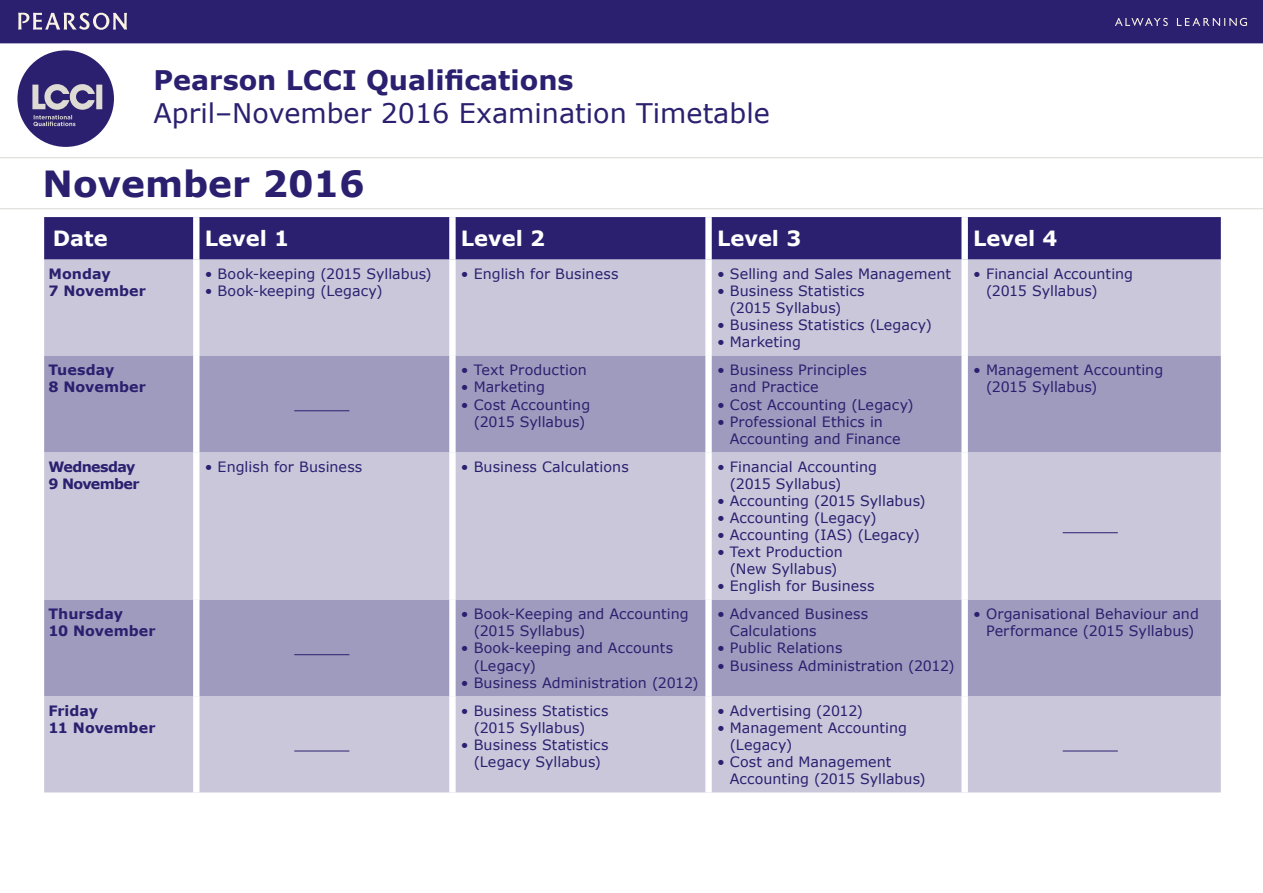
<style>
.page{position:relative;width:1263px;height:893px;background:#fff}
.page>*{position:absolute;margin:0;border:0;box-sizing:border-box;transform-origin:0 0}
.t1{font:700 36px "Verdana";color:#2a206f}
.t2{font:27px "Verdana";color:#2a206f}
.t3{font:700 27px "Verdana";color:#2a206f}
.t4{font:700 21px "Verdana";color:#fff}
.t5{font:14.25px/17.1px "Verdana";letter-spacing:.005em;color:#2a206f}
.t6{font:700 14.25px/17.1px "Verdana";color:#2a206f}
.t7{font:700 14.25px/17.1px "Verdana";letter-spacing:-.045em;color:#2a206f}
</style>
<div class="page">
<div style="left:0;top:0;width:1263px;height:43px;background:#2a206f"></div>
<hr style="left:0;top:157px;width:1263px;height:1px;background:#dedbd6">
<hr style="left:0;top:208px;width:1263px;height:1px;background:#dedbd6">
<svg style="left:18px;top:13px;width:109px;height:17px"></svg>
<svg style="left:1115px;top:18px;width:132px;height:8px"></svg>
<div style="left:17px;top:50px;width:97px;height:97px;background:#2a206f;border-radius:50%"></div>
<svg style="left:32px;top:84px;width:70px;height:42px"></svg>
<div style="left:44px;top:217px;width:1177px;height:43px;background:#2a206f"></div>
<div style="left:44px;top:260px;width:1177px;height:532px;background:#cac7db"></div>
<svg style="left:44px;top:356px;width:1177px;height:340px;background:#b1aeca"></svg>
<div style="left:193px;top:217px;width:6px;height:43px;background:#fff"></div>
<div style="left:193px;top:260px;width:6px;height:96px;background:#fff"></div>
<div style="left:193px;top:356px;width:6px;height:96px;background:#fff"></div>
<div style="left:193px;top:452px;width:6px;height:148px;background:#fff"></div>
<div style="left:193px;top:600px;width:6px;height:96px;background:#fff"></div>
<div style="left:193px;top:696px;width:6px;height:96px;background:#fff"></div>
<div style="left:705px;top:217px;width:7px;height:43px;background:#fff"></div>
<div style="left:705px;top:260px;width:7px;height:96px;background:#fff"></div>
<div style="left:705px;top:356px;width:7px;height:96px;background:#fff"></div>
<div style="left:705px;top:452px;width:7px;height:148px;background:#fff"></div>
<div style="left:705px;top:600px;width:7px;height:96px;background:#fff"></div>
<div style="left:705px;top:696px;width:7px;height:96px;background:#fff"></div>
<div style="left:449px;top:217px;width:7px;height:43px;background:#fff"></div>
<div style="left:449px;top:260px;width:7px;height:96px;background:#fff"></div>
<div style="left:449px;top:356px;width:7px;height:96px;background:#fff"></div>
<div style="left:449px;top:452px;width:7px;height:148px;background:#fff"></div>
<div style="left:449px;top:600px;width:7px;height:96px;background:#fff"></div>
<div style="left:449px;top:696px;width:7px;height:96px;background:#fff"></div>
<div style="left:961px;top:217px;width:7px;height:43px;background:#fff"></div>
<div style="left:961px;top:260px;width:7px;height:96px;background:#fff"></div>
<div style="left:961px;top:356px;width:7px;height:96px;background:#fff"></div>
<div style="left:961px;top:452px;width:7px;height:148px;background:#fff"></div>
<div style="left:961px;top:600px;width:7px;height:96px;background:#fff"></div>
<div style="left:961px;top:696px;width:7px;height:96px;background:#fff"></div>
<hr style="left:294px;top:410px;width:55px;height:1px;background:#2a206f">
<hr style="left:1063px;top:532px;width:55px;height:1px;background:#2a206f">
<hr style="left:294px;top:654px;width:55px;height:1px;background:#2a206f">
<hr style="left:294px;top:751px;width:55px;height:1px;background:#2a206f">
<hr style="left:1063px;top:751px;width:55px;height:1px;background:#2a206f">
<h2 class="t3" style="left:153px;top:61px;width:422px">Pearson LCCI Qualifications</h2>
<h2 class="t2" style="left:153px;top:94px;width:618px">April–November 2016 Examination Timetable</h2>
<h1 class="t1" style="left:43px;top:158px;width:324px">November 2016</h1>
<h3 class="t4" style="left:53px;top:224px;width:56px">Date</h3>
<h3 class="t4" style="left:205px;top:224px;width:86px">Level 1</h3>
<h3 class="t4" style="left:461px;top:224px;width:86px">Level 2</h3>
<h3 class="t4" style="left:717px;top:224px;width:86px">Level 3</h3>
<h3 class="t4" style="left:973px;top:224px;width:86px">Level 4</h3>
<p class="t6" style="left:48px;top:265px;width:99px">Monday<br>7 November</p>
<p class="t5" style="left:205px;top:265px;width:228px">• Book-keeping (2015 Syllabus)</p>
<p class="t5" style="left:461px;top:265px;width:159px">• English for Business</p>
<p class="t5" style="left:717px;top:265px;width:235px">• Selling and Sales Management</p>
<p class="t5" style="left:730px;top:282px;width:136px;text-indent:-13px">• Business Statistics (2015 Syllabus)</p>
<p class="t5" style="left:717px;top:316px;width:216px">• Business Statistics (Legacy)</p>
<p class="t5" style="left:717px;top:334px;width:85px">• Marketing</p>
<p class="t5" style="left:986px;top:265px;width:149px;text-indent:-13px">• Financial Accounting (2015 Syllabus)</p>
<p class="t5" style="left:205px;top:282px;width:179px">• Book-keeping (Legacy)</p>
<p class="t6" style="left:48px;top:361px;width:99px">Tuesday<br>8 November</p>
<p class="t5" style="left:461px;top:361px;width:127px">• Text Production</p>
<p class="t5" style="left:461px;top:379px;width:85px">• Marketing</p>
<p class="t5" style="left:461px;top:396px;width:131px;text-align:center">• Cost Accounting (2015 Syllabus)</p>
<p class="t5" style="left:730px;top:361px;width:138px;text-indent:-13px">• Business Principles and Practice</p>
<p class="t5" style="left:717px;top:396px;width:198px">• Cost Accounting (Legacy)</p>
<p class="t5" style="left:730px;top:413px;width:172px;text-indent:-13px">• Professional Ethics in<br>Accounting and Finance</p>
<p class="t7" style="left:48px;top:458px;width:93px">Wednesday<br>9 November</p>
<p class="t5" style="left:205px;top:458px;width:159px">• English for Business</p>
<p class="t5" style="left:461px;top:458px;width:169px">• Business Calculations</p>
<p class="t5" style="left:730px;top:458px;width:149px;text-indent:-13px">• Financial Accounting (2015 Syllabus)</p>
<p class="t5" style="left:717px;top:492px;width:210px">• Accounting (2015 Syllabus)</p>
<p class="t5" style="left:717px;top:509px;width:161px">• Accounting (Legacy)</p>
<p class="t5" style="left:717px;top:526px;width:204px">• Accounting (IAS) (Legacy)</p>
<p class="t5" style="left:717px;top:543px;width:127px;text-align:center">• Text Production (New Syllabus)</p>
<p class="t5" style="left:717px;top:577px;width:159px">• English for Business</p>
<p class="t6" style="left:48px;top:605px;width:109px">Thursday<br>10 November</p>
<p class="t5" style="left:474px;top:605px;width:217px;text-indent:-13px">• Book-Keeping and Accounting (2015 Syllabus)</p>
<p class="t5" style="left:474px;top:640px;width:201px;text-indent:-13px">• Book-keeping and Accounts (Legacy)</p>
<p class="t5" style="left:461px;top:674px;width:239px">• Business Administration (2012)</p>
<p class="t5" style="left:730px;top:605px;width:140px;text-indent:-13px">• Advanced Business<br>Calculations</p>
<p class="t5" style="left:717px;top:640px;width:127px">• Public Relations</p>
<p class="t5" style="left:717px;top:657px;width:239px">• Business Administration (2012)</p>
<p class="t6" style="left:48px;top:701px;width:108px">Friday<br>11 November</p>
<p class="t5" style="left:474px;top:702px;width:136px;text-indent:-13px">• Business Statistics (2015 Syllabus)</p>
<p class="t5" style="left:461px;top:736px;width:149px;text-align:center">• Business Statistics (Legacy Syllabus)</p>
<p class="t5" style="left:717px;top:702px;width:147px">• Advertising (2012)</p>
<p class="t5" style="left:730px;top:719px;width:179px;text-indent:-13px">• Management Accounting (Legacy)</p>
<p class="t5" style="left:730px;top:753px;width:197px;text-indent:-13px">• Cost and Management<br>Accounting (2015 Syllabus)</p>
<p class="t5" style="left:986px;top:361px;width:179px;text-indent:-13px">• Management Accounting (2015 Syllabus)</p>
<p class="t5" style="left:973px;top:605px;width:227px;text-align:center">• Organisational Behaviour and<br>Performance (2015 Syllabus)</p>
</div>
